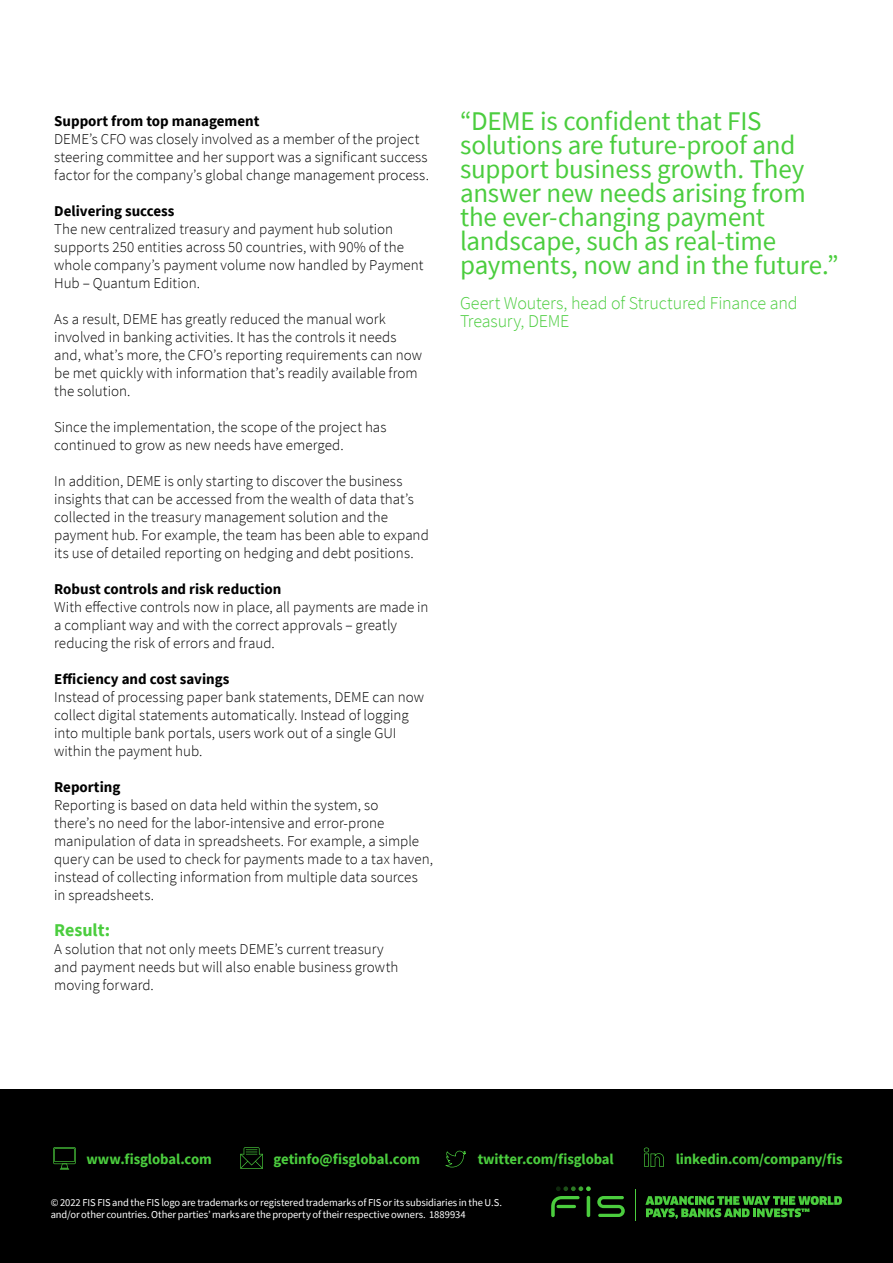
<style>
.page{position:relative;width:893px;height:1263px;background:#fff}
.page>*{position:absolute;margin:0;border:0;box-sizing:border-box;transform-origin:0 0}
.t1{font:27px/24px "Source Sans Pro";letter-spacing:-.01em;color:#4bcd3e}
.t2{font:300 18px/18px "Source Sans Pro";letter-spacing:-.01em;color:#4bcd3e}
.t3{font:700 18px "Source Sans Pro";color:#4bcd3e}
.t4{font:300 15px/18px "Source Sans Pro";color:#000}
.t5{font:700 15px "Source Sans Pro";color:#000}
.t6{font:700 14.7px "Source Sans Pro";letter-spacing:-.01em;color:#4bcd3e}
.t7{font:10.5px/12.6px "Source Sans Pro";letter-spacing:-.01em;color:#fff}
</style>
<div class="page">
<div style="left:0;top:1089px;width:893px;height:174px;background:#000"></div>
<svg style="left:53px;top:1147px;width:23px;height:22px"></svg>
<svg style="left:445px;top:1151px;width:21px;height:16px"></svg>
<svg style="left:644px;top:1147px;width:20px;height:20px"></svg>
<svg style="left:240px;top:1147px;width:23px;height:22px"></svg>
<svg style="left:597px;top:1196px;width:28px;height:21px"></svg>
<svg style="left:551px;top:1186px;width:40px;height:31px"></svg>
<hr style="left:556px;top:1205px;width:20px;height:3px;background:#4bcd3e;border-radius:2px">
<hr style="left:587px;top:1196px;width:3px;height:21px;background:#4bcd3e;border-radius:2px">
<hr style="left:635px;top:1189px;width:1px;height:32px;background:#4bcd3e">
<svg style="left:645px;top:1196px;width:197px;height:23px"></svg>
<p class="t5" style="left:54px;top:111px;width:207px">Support from top management</p>
<p class="t4" style="left:54px;top:130px;width:376px">DEME’s CFO was closely involved as a member of the project steering committee and her support was a significant success factor for the company’s global change management process.</p>
<p class="t5" style="left:54px;top:201px;width:122px">Delivering success</p>
<p class="t4" style="left:54px;top:220px;width:371px">The new centralized treasury and payment hub solution supports 250 entities across 50 countries, with 90% of the whole company’s payment volume now handled by Payment Hub – Quantum Edition.</p>
<p class="t4" style="left:54px;top:310px;width:369px">As a result, DEME has greatly reduced the manual work involved in banking activities. It has the controls it needs and, what’s more, the CFO’s reporting requirements can now be met quickly with information that’s readily available from the solution.</p>
<p class="t4" style="left:54px;top:418px;width:334px">Since the implementation, the scope of the project has continued to grow as new needs have emerged.</p>
<p class="t4" style="left:54px;top:472px;width:376px">In addition, DEME is only starting to discover the business insights that can be accessed from the wealth of data that’s collected in the treasury management solution and the payment hub. For example, the team has been able to expand its use of detailed reporting on hedging and debt positions.</p>
<p class="t5" style="left:54px;top:579px;width:229px">Robust controls and risk reduction</p>
<p class="t4" style="left:54px;top:598px;width:376px">With effective controls now in place, all payments are made in a compliant way and with the correct approvals – greatly reducing the risk of errors and fraud.</p>
<p class="t5" style="left:54px;top:669px;width:177px">Efficiency and cost savings</p>
<p class="t4" style="left:54px;top:688px;width:371px">Instead of processing paper bank statements, DEME can now collect digital statements automatically. Instead of logging into multiple bank portals, users work out of a single GUI within the payment hub.</p>
<p class="t5" style="left:54px;top:777px;width:68px">Reporting</p>
<p class="t4" style="left:54px;top:796px;width:380px">Reporting is based on data held within the system, so<br>there’s no need for the labor-intensive and error-prone manipulation of data in spreadsheets. For example, a simple query can be used to check for payments made to a tax haven, instead of collecting information from multiple data sources<br>in spreadsheets.</p>
<p class="t3" style="left:54px;top:918px;width:57px">Result:</p>
<p class="t4" style="left:54px;top:940px;width:346px">A solution that not only meets DEME’s current treasury and payment needs but will also enable business growth moving forward.</p>
<h1 class="t1" style="left:460px;top:109px;width:380px">“DEME is confident that FIS solutions are future-proof and support business growth. They answer new needs arising from the ever-changing payment landscape, such as real-time payments, now and in the future.”</h1>
<p class="t2" style="left:460px;top:294px;width:339px">Geert Wouters, head of Structured Finance and<br>Treasury, DEME</p>
<p class="t6" style="left:86px;top:1149px;width:127px">www.fisglobal.com</p>
<p class="t6" style="left:273px;top:1149px;width:148px">getinfo@fisglobal.com</p>
<p class="t6" style="left:478px;top:1149px;width:138px">twitter.com/fisglobal</p>
<p class="t6" style="left:676px;top:1149px;width:168px">linkedin.com/company/fis</p>
<p class="t7" style="left:51px;top:1196px;width:453px">© 2022 FIS FIS and the FIS logo are trademarks or registered trademarks of FIS or its subsidiaries in the U.S. and/or other countries. Other parties’ marks are the property of their respective owners. 1889934</p>
</div>
